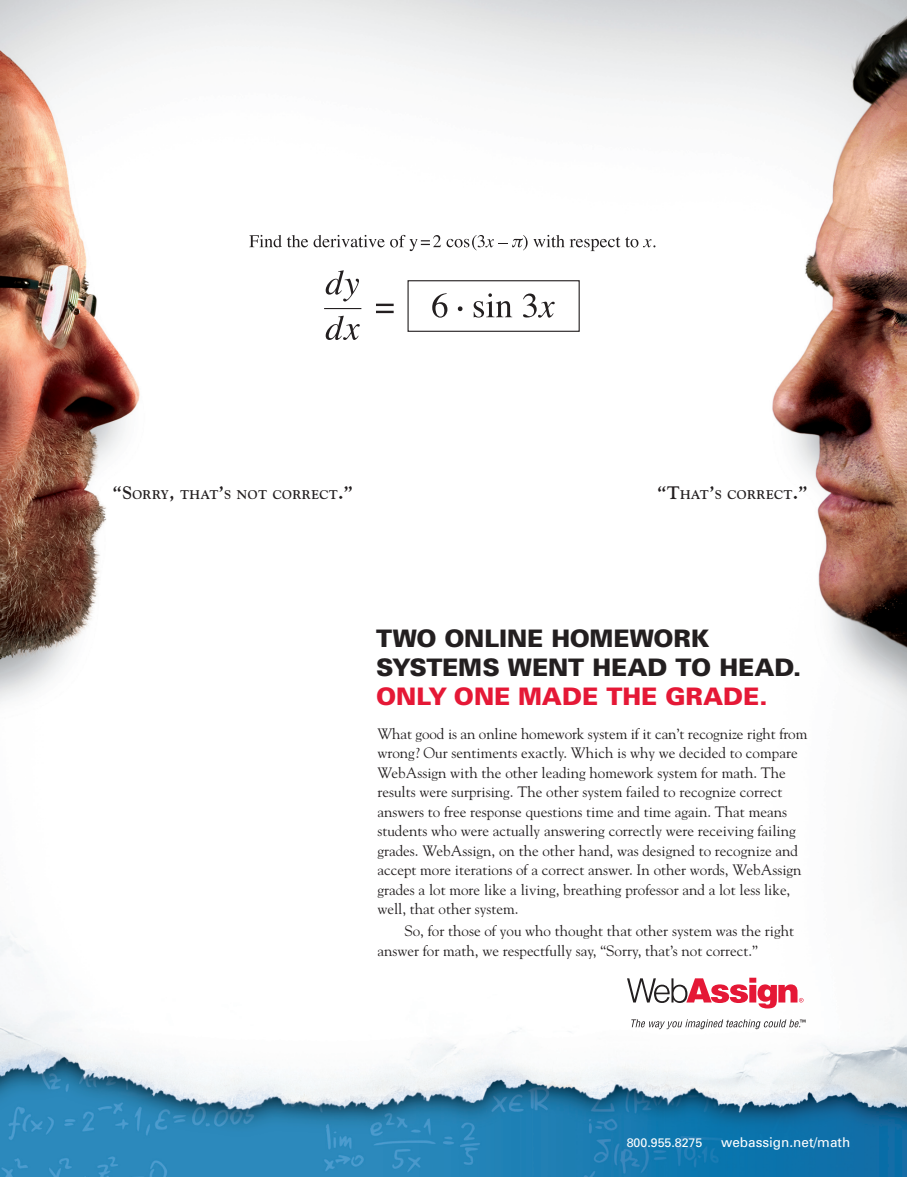
<style>
.page{position:relative;width:907px;height:1177px;background:#fff}
.page>*{position:absolute;margin:0;border:0;box-sizing:border-box;transform-origin:0 0}
.t1{font:900 24.15px/29px "Univers";color:#231f20}
.t2{font:900 24.15px "Univers";color:#e51836}
.t3{font:15px/19.5px "Goudy";color:#231f20}
.t4{font:13.5px "Univers";color:#fff}
.t5{font:700 12.6px "Goudy";letter-spacing:.03em;color:#231f20}
.t6{font:12.3px "Univers";color:#fff}
.s1{font-size:18px}
</style>
<div class="page">
<img style="left:0;top:0;width:906px;height:1176px">
<svg style="left:249px;top:235px;width:278px;height:16px"></svg>
<svg style="left:533px;top:235px;width:122px;height:16px"></svg>
<svg style="left:432px;top:293px;width:15px;height:24px"></svg>
<svg style="left:458px;top:306px;width:4px;height:5px"></svg>
<svg style="left:473px;top:293px;width:39px;height:24px"></svg>
<svg style="left:523px;top:293px;width:31px;height:24px"></svg>
<svg style="left:376px;top:304px;width:17px;height:9px"></svg>
<svg style="left:326px;top:270px;width:33px;height:31px"></svg>
<svg style="left:326px;top:316px;width:34px;height:24px"></svg>
<div style="left:407px;top:280px;width:172px;height:52px;border:1px solid #231f20"></div>
<hr style="left:324px;top:308px;width:37px;height:1px;background:#231f20">
<svg style="left:627px;top:977px;width:176px;height:31px"></svg>
<svg style="left:631px;top:1019px;width:174px;height:10px"></svg>
<p class="t5" style="left:113px;top:487px;width:241px"><span class="s1">“S</span>ORRY<span class="s1">,</span> THAT<span class="s1">’</span>S NOT CORRECT<span class="s1">.”</span></p>
<p class="t5" style="left:657px;top:487px;width:152px"><span class="s1">“T</span>HAT<span class="s1">’</span>S CORRECT<span class="s1">.”</span></p>
<h1 class="t1" style="left:376px;top:623px;width:426px">TWO ONLINE HOMEWORK<br>SYSTEMS WENT HEAD TO HEAD.</h1>
<h1 class="t2" style="left:376px;top:681px;width:393px">ONLY ONE MADE THE GRADE.</h1>
<p class="t3" style="left:377px;top:723px;width:431px">What good is an online homework system if it can’t recognize right from wrong? Our sentiments exactly. Which is why we decided to compare WebAssign with the other leading homework system for math. The results were surprising. The other system failed to recognize correct answers to free response questions time and time again. That means students who were actually answering correctly were receiving failing grades. WebAssign, on the other hand, was designed to recognize and accept more iterations of a correct answer. In other words, WebAssign grades a lot more like a living, breathing professor and a lot less like, well, that other system.</p>
<p class="t3" style="left:377px;top:920px;width:418px;text-indent:27px">So, for those of you who thought that other system was the right answer for math, we respectfully say, “Sorry, that’s not correct.”</p>
<p class="t6" style="left:626px;top:1135px;width:77px">800.955.8275</p>
<p class="t4" style="left:721px;top:1134px;width:131px">webassign.net/math</p>
</div>
